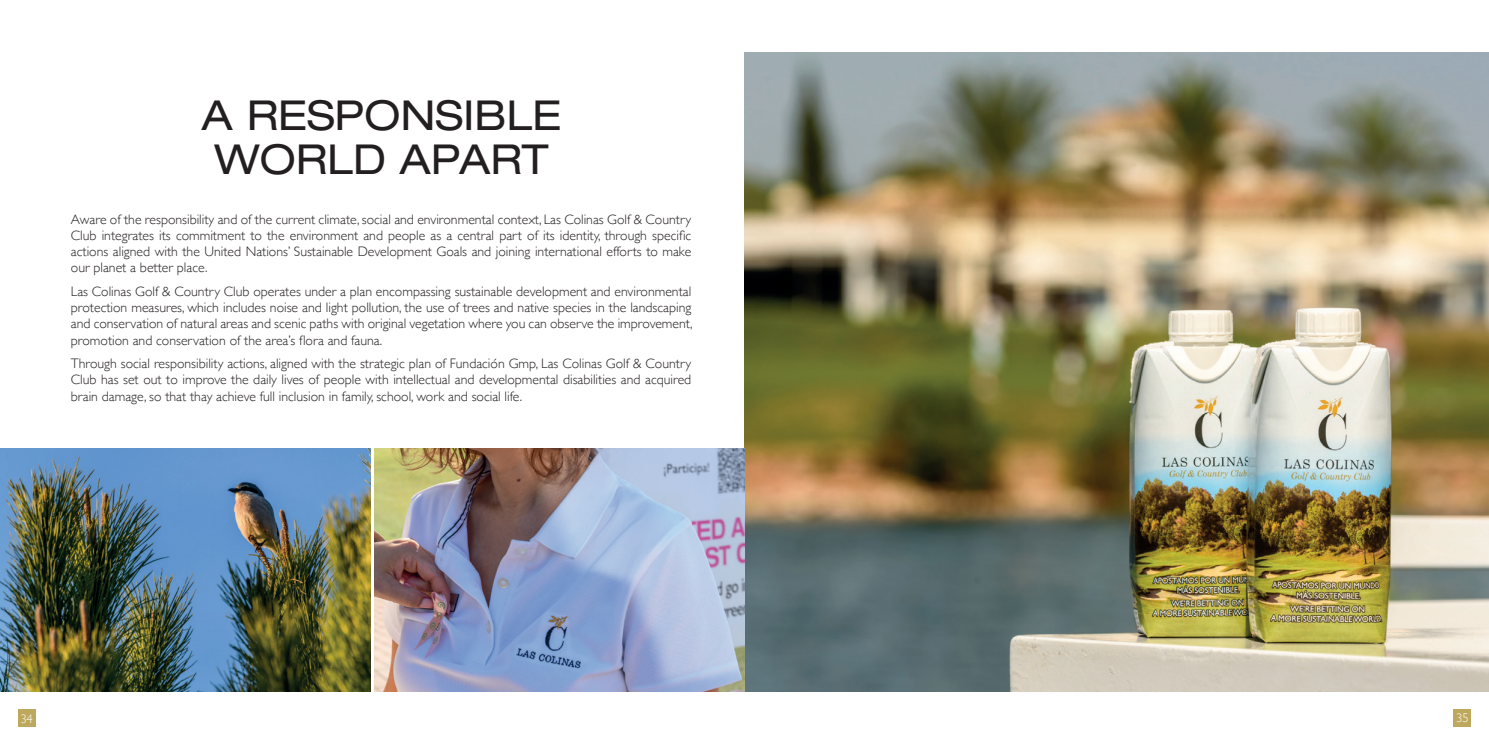
<style>
.page{position:relative;width:1489px;height:745px;background:#fff}
.page>*{position:absolute;margin:0;border:0;box-sizing:border-box;transform-origin:0 0}
.t1{font:expanded 41.25px "Helvetica Neue LT Std";color:#231f20}
.t2{font:300 13.75px/16.2px "Gill Sans";color:#231f20;text-align:justify}
.t3{font:300 12.5px "Gill Sans";color:#fff}
</style>
<div class="page">
<div style="left:18px;top:709px;width:17px;height:17px;background:#bea85d"></div>
<div style="left:1453px;top:708px;width:17px;height:18px;background:#bea85d"></div>
<img style="left:744px;top:53px;width:744px;height:638px">
<img style="left:374px;top:448px;width:370px;height:243px">
<img style="left:0;top:448px;width:370px;height:243px">
<p class="t1" style="left:202px;top:90px;width:361px">A RESPONSIBLE</p>
<p class="t1" style="left:215px;top:134px;width:335px">WORLD APART</p>
<p class="t2" style="left:71px;top:210px;width:622px">Aware of the responsibility and of the current climate, social and environmental context, Las Colinas Golf &amp; Country Club integrates its commitment to the environment and people as a central part of its identity, through specific actions aligned with the United Nations’ Sustainable Development Goals and joining international efforts to make our planet a better place.</p>
<p class="t2" style="left:71px;top:282px;width:623px">Las Colinas Golf &amp; Country Club operates under a plan encompassing sustainable development and environmental protection measures, which includes noise and light pollution, the use of trees and native species in the landscaping and conservation of natural areas and scenic paths with original vegetation where you can observe the improvement, promotion and conservation of the area’s flora and fauna.</p>
<p class="t2" style="left:71px;top:354px;width:622px">Through social responsibility actions, aligned with the strategic plan of Fundación Gmp, Las Colinas Golf &amp; Country Club has set out to improve the daily lives of people with intellectual and developmental disabilities and acquired brain damage, so that thay achieve full inclusion in family, school, work and social life.</p>
<p class="t3" style="left:20px;top:708px;width:14px">34</p>
<p class="t3" style="left:1455px;top:707px;width:14px">35</p>
</div>
